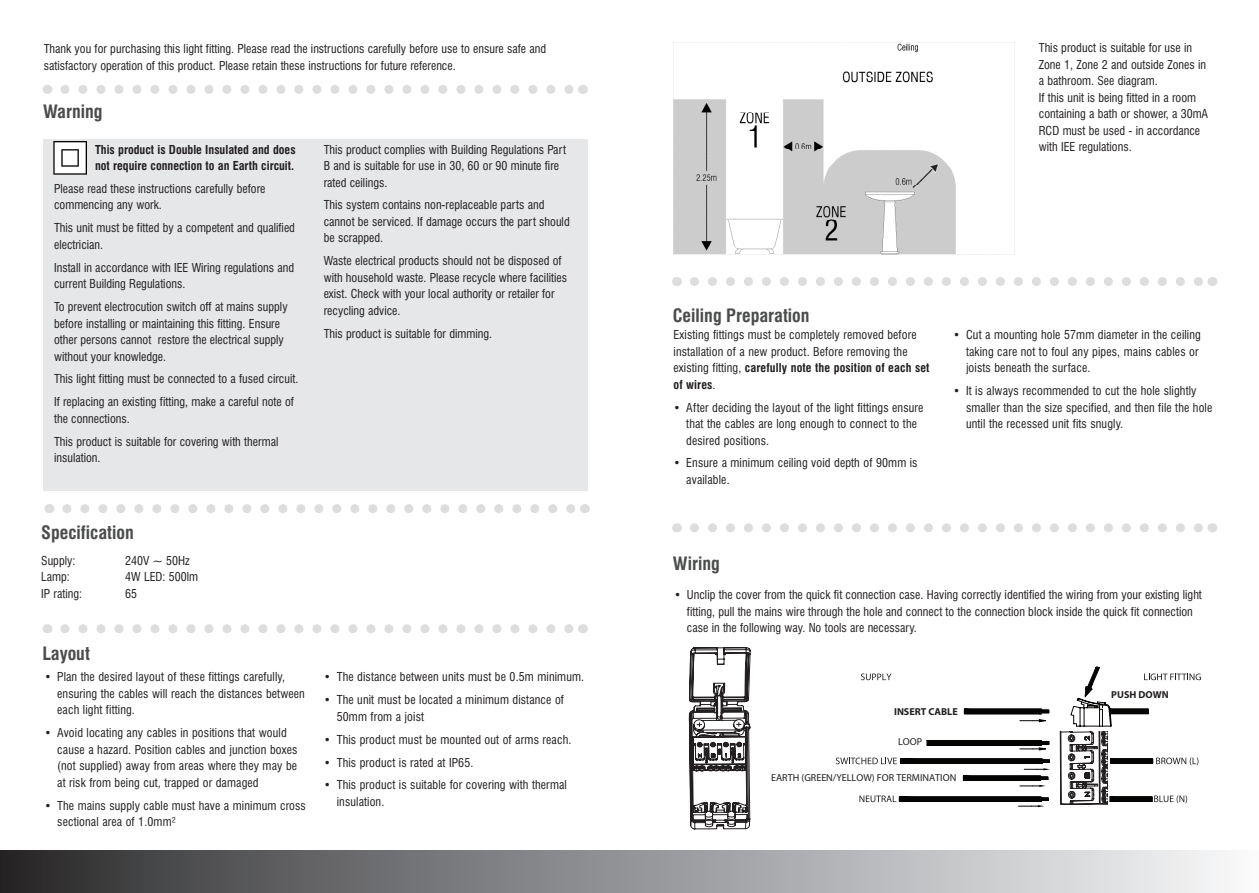
<style>
.page{position:relative;width:1259px;height:893px;background:#fff}
.page>*{position:absolute;margin:0;border:0;box-sizing:border-box;transform-origin:0 0}
.t1{font:700 condensed 18px "Swiss 721 BT";color:#4b4c4d}
.t2{font:condensed 12px/16.5px "Swiss 721 BT";color:#231f20}
.t3{font:700 condensed 12px/16.5px "Swiss 721 BT";color:#231f20}
.t4{font:10.05px "Myriad Pro";color:#231f20}
.t5{font:700 10.05px "Myriad Pro";color:#231f20}
.s1{font-weight:700}
</style>
<div class="page">
<div style="left:0;top:850px;width:1259px;height:43px;background:linear-gradient(to right,#2d2d2f,#f9fbfd)"></div>
<svg style="left:65px;top:85px;width:508px;height:9px"></svg>
<svg style="left:67px;top:504px;width:508px;height:9px"></svg>
<svg style="left:65px;top:624px;width:508px;height:9px"></svg>
<img style="left:673px;top:43px;width:342px;height:212px">
<svg style="left:694px;top:277px;width:509px;height:9px"></svg>
<svg style="left:694px;top:523px;width:509px;height:9px"></svg>
<div style="left:43px;top:139px;width:544px;height:352px;background:#e6e7e9"></div>
<img style="left:54px;top:142px;width:33px;height:32px">
<svg style="left:665px;top:647px;width:86px;height:246px"></svg>
<svg style="left:835px;top:666px;width:365px;height:141px"></svg>
<p class="t2" style="left:44px;top:41px;width:504px">Thank you for purchasing this light fitting. Please read the instructions carefully before use to ensure safe and satisfactory operation of this product. Please retain these instructions for future reference.</p>
<p class="t1" style="left:43px;top:101px;width:61px">Warning</p>
<p class="t3" style="left:95px;top:141px;width:202px">This product is Double Insulated and does not require connection to an Earth circuit.</p>
<p class="t2" style="left:54px;top:180px;width:213px">Please read these instructions carefully before commencing any work.</p>
<p class="t2" style="left:54px;top:220px;width:242px">This unit must be fitted by a competent and qualified electrician.</p>
<p class="t2" style="left:54px;top:259px;width:241px">Install in accordance with IEE Wiring regulations and current Building Regulations.</p>
<p class="t2" style="left:54px;top:298px;width:235px">To prevent electrocution switch off at mains supply before installing or maintaining this fitting. Ensure other persons cannot restore the electrical supply without your knowledge.</p>
<p class="t2" style="left:54px;top:371px;width:246px">This light fitting must be connected to a fused circuit.</p>
<p class="t2" style="left:54px;top:394px;width:241px">If replacing an existing fitting, make a careful note of the connections.</p>
<p class="t2" style="left:54px;top:433px;width:226px">This product is suitable for covering with thermal insulation.</p>
<p class="t2" style="left:324px;top:141px;width:244px">This product complies with Building Regulations Part<br>B and is suitable for use in 30, 60 or 90 minute fire rated ceilings.</p>
<p class="t2" style="left:324px;top:197px;width:247px">This system contains non-replaceable parts and cannot be serviced. If damage occurs the part should be scrapped.</p>
<p class="t2" style="left:324px;top:253px;width:245px">Waste electrical products should not be disposed of with household waste. Please recycle where facilities exist. Check with your local authority or retailer for recycling advice.</p>
<p class="t2" style="left:324px;top:325px;width:170px">This product is suitable for dimming.</p>
<p class="t1" style="left:41px;top:522px;width:94px">Specification</p>
<p class="t2" style="left:41px;top:552px;width:36px">Supply:</p>
<p class="t2" style="left:125px;top:552px;width:66px">240V ~ 50Hz</p>
<p class="t2" style="left:41px;top:569px;width:30px">Lamp:</p>
<p class="t2" style="left:125px;top:569px;width:74px">4W LED: 500lm</p>
<p class="t2" style="left:41px;top:585px;width:42px">IP rating:</p>
<p class="t2" style="left:125px;top:585px;width:13px">65</p>
<p class="t1" style="left:43px;top:643px;width:49px">Layout</p>
<p class="t2" style="left:57px;top:669px;width:249px;text-indent:-13px">• Plan the desired layout of these fittings carefully, ensuring the cables will reach the distances between each light fitting.</p>
<p class="t2" style="left:57px;top:725px;width:242px;text-indent:-13px">• Avoid locating any cables in positions that would cause a hazard. Position cables and junction boxes (not supplied) away from areas where they may be at risk from being cut, trapped or damaged</p>
<p class="t2" style="left:57px;top:797px;width:250px;text-indent:-13px">• The mains supply cable must have a minimum cross sectional area of 1.0mm²</p>
<p class="t2" style="left:324px;top:669px;width:262px">• The distance between units must be 0.5m minimum.</p>
<p class="t2" style="left:337px;top:692px;width:229px;text-indent:-13px">• The unit must be located a minimum distance of<br>50mm from a joist</p>
<p class="t2" style="left:324px;top:731px;width:249px">• This product must be mounted out of arms reach.</p>
<p class="t2" style="left:324px;top:754px;width:151px">• This product is rated at IP65.</p>
<p class="t2" style="left:337px;top:777px;width:232px;text-indent:-13px">• This product is suitable for covering with thermal insulation.</p>
<p class="t2" style="left:1038px;top:40px;width:155px">This product is suitable for use in</p>
<p class="t2" style="left:1038px;top:56px;width:169px">Zone 1, Zone 2 and outside Zones in</p>
<p class="t2" style="left:1038px;top:73px;width:120px">a bathroom. See diagram.</p>
<p class="t2" style="left:1038px;top:89px;width:159px">If this unit is being fitted in a room</p>
<p class="t2" style="left:1038px;top:106px;width:171px">containing a bath or shower, a 30mA</p>
<p class="t2" style="left:1038px;top:122px;width:163px">RCD must be used - in accordance</p>
<p class="t2" style="left:1038px;top:139px;width:94px">with IEE regulations.</p>
<p class="t1" style="left:673px;top:304px;width:138px">Ceiling Preparation</p>
<p class="t2" style="left:673px;top:327px;width:257px">Existing fittings must be completely removed before installation of a new product. Before removing the existing fitting, <span class="s1">carefully note the position of each set of wires</span>.</p>
<p class="t2" style="left:686px;top:399px;width:239px;text-indent:-13px">• After deciding the layout of the light fittings ensure that the cables are long enough to connect to the desired positions.</p>
<p class="t2" style="left:686px;top:455px;width:233px;text-indent:-13px">• Ensure a minimum ceiling void depth of 90mm is available.</p>
<p class="t2" style="left:966px;top:327px;width:236px;text-indent:-13px">• Cut a mounting hole 57mm diameter in the ceiling taking care not to foul any pipes, mains cables or joists beneath the surface.</p>
<p class="t2" style="left:966px;top:382px;width:248px;text-indent:-13px">• It is always recommended to cut the hole slightly smaller than the size specified, and then file the hole until the recessed unit fits snugly.</p>
<p class="t1" style="left:673px;top:552px;width:49px">Wiring</p>
<p class="t2" style="left:687px;top:587px;width:516px;text-indent:-13px">• Unclip the cover from the quick fit connection case. Having correctly identified the wiring from your existing light fitting, pull the mains wire through the hole and connect to the connection block inside the quick fit connection case in the following way. No tools are necessary.</p>
<p class="t5" style="left:894px;top:705px;width:65px">INSERT CABLE</p>
<p class="t4" style="left:898px;top:736px;width:26px">LOOP</p>
<p class="t4" style="left:771px;top:771px;width:187px">EARTH (GREEN/YELLOW) FOR TERMINATION</p>
<p class="t5" style="left:1111px;top:688px;width:59px">PUSH DOWN</p>
</div>
